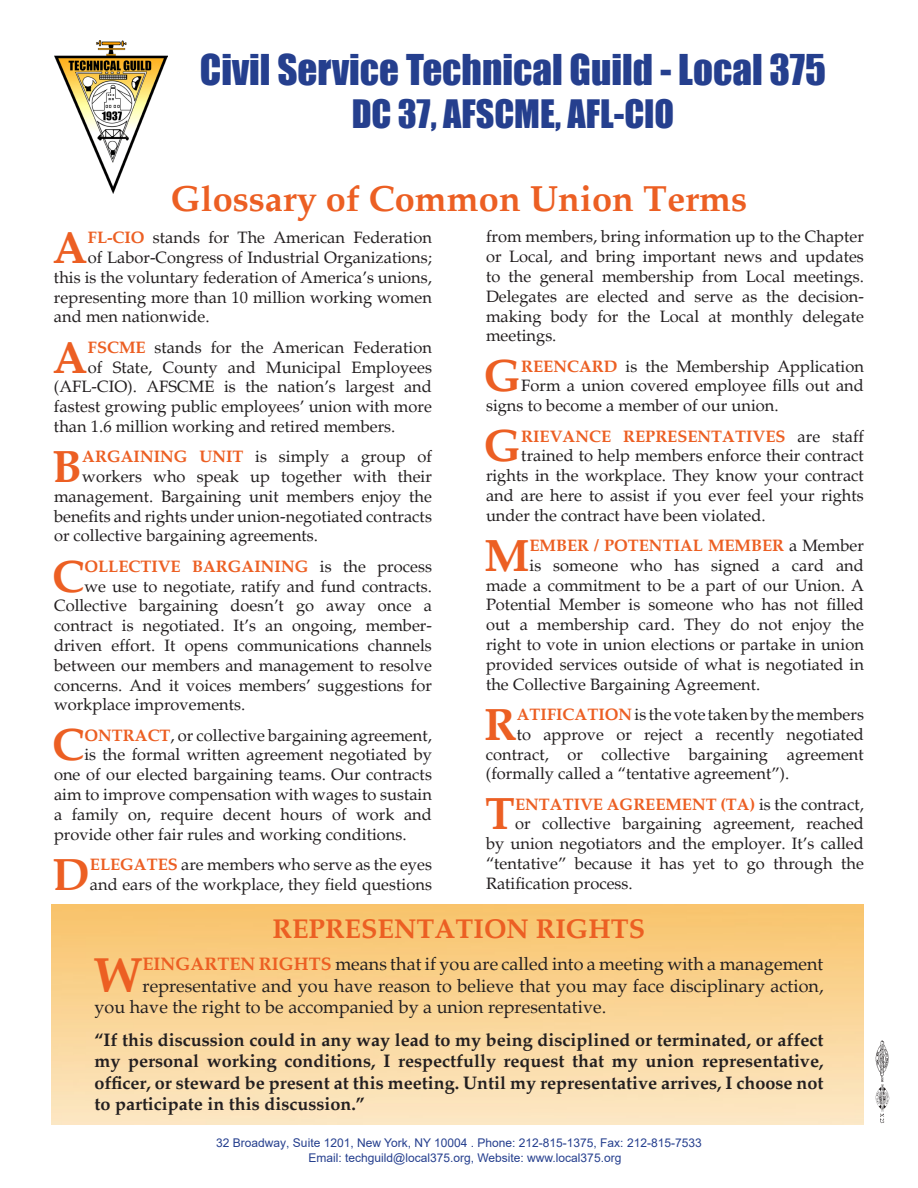
<style>
.page{position:relative;width:918px;height:1188px;background:#fff}
.page>*{position:absolute;margin:0;border:0;box-sizing:border-box;transform-origin:0 0}
.t1{font:700 49.05px "Palatino";color:#ec5f23}
.t2{font:700 44.85px "Palatino";color:#ec5f23}
.t3{font:39px "Impact";color:#253f8e}
.t4{font:700 36px "Palatino";color:#ec5f23}
.t5{font:36px "Impact";color:#253f8e}
.t6{font:700 27px "Palatino";color:#ec5f23}
.t7{font:700 18px/21.6px "Palatino";color:#231f20}
.t8{font:18px/21.6px "Palatino";color:#231f20}
.t9{font:16.5px/19.8px "Palatino";color:#231f20}
.t10{font:700 16.5px "Palatino";color:#ec5f23}
.t11{font:12px/14.4px "Arial";color:#253f8e}
.s1{font-weight:700;color:#ec5f23}
.s2{font-weight:400;color:#231f20}
.s3{font-weight:400}
</style>
<div class="page">
<img style="left:52px;top:904px;width:812px;height:220px">
<img style="left:875px;top:1040px;width:15px;height:84px">
<img style="left:54px;top:40px;width:114px;height:154px">
<p class="t3" style="left:200px;top:39px;width:628px">Civil Service Technical Guild - Local 375</p>
<p class="t5" style="left:352px;top:86px;width:324px">DC 37, AFSCME, AFL-CIO</p>
<p class="t4" style="left:171px;top:177px;width:578px">Glossary of Common Union Terms</p>
<p class="t9" style="left:486px;top:227px;width:380px;text-align:justify">from members, bring information up to the Chapter or Local, and bring important news and updates to the general membership from Local meetings.<br>Delegates are elected and serve as the decision&shy;making body for the Local at monthly delegate meetings.</p>
<p class="t2" style="left:484px;top:349px;width:39px">G</p>
<p class="t9" style="left:521px;top:356px;width:344px"><span class="s1">REENCARD</span> is the Membership Application</p>
<p class="t2" style="left:53px;top:221px;width:36px">A</p>
<p class="t9" style="left:88px;top:228px;width:346px"><span class="s1">FL-CIO</span> stands for The American Federation</p>
<p class="t9" style="left:88px;top:248px;width:346px">of Labor-Congress of Industrial Organizations;</p>
<p class="t9" style="left:54px;top:268px;width:380px">this is the voluntary federation of America’s unions,</p>
<p class="t9" style="left:54px;top:287px;width:380px">representing more than 10 million working women</p>
<p class="t9" style="left:54px;top:307px;width:157px">and men nationwide.</p>
<p class="t2" style="left:53px;top:331px;width:36px">A</p>
<p class="t9" style="left:88px;top:338px;width:346px"><span class="s1">FSCME</span> stands for the American Federation</p>
<p class="t9" style="left:88px;top:357px;width:346px">of State, County and Municipal Employees</p>
<p class="t9" style="left:54px;top:377px;width:379px">(AFL-CIO). AFSCME is the nation’s largest and</p>
<p class="t9" style="left:54px;top:397px;width:379px">fastest growing public employees’ union with more</p>
<p class="t9" style="left:54px;top:417px;width:343px">than 1.6 million working and retired members.</p>
<p class="t2" style="left:52px;top:440px;width:31px">B</p>
<p class="t9" style="left:82px;top:447px;width:351px"><span class="s1">ARGAINING UNIT</span> is simply a group of</p>
<p class="t9" style="left:521px;top:376px;width:344px">Form a union covered employee fills out and</p>
<p class="t9" style="left:486px;top:396px;width:294px">signs to become a member of our union.</p>
<p class="t2" style="left:484px;top:419px;width:39px">G</p>
<p class="t10" style="left:521px;top:426px;width:344px">RIEVANCE REPRESENTATIVES <span class="s2">are staff</span></p>
<p class="t9" style="left:521px;top:446px;width:344px">trained to help members enforce their contract</p>
<p class="t9" style="left:486px;top:466px;width:379px">rights in the workplace. They know your contract</p>
<p class="t9" style="left:486px;top:486px;width:379px">and are here to assist if you ever feel your rights</p>
<p class="t9" style="left:486px;top:506px;width:281px">under the contract have been violated.</p>
<p class="t2" style="left:485px;top:529px;width:46px">M</p>
<p class="t10" style="left:530px;top:536px;width:336px">EMBER / POTENTIAL MEMBER <span class="s2">a Member</span></p>
<p class="t9" style="left:82px;top:467px;width:351px">workers who speak up together with their</p>
<p class="t9" style="left:54px;top:487px;width:380px">management. Bargaining unit members enjoy the</p>
<p class="t9" style="left:54px;top:506px;width:380px">benefits and rights under union-negotiated contracts</p>
<p class="t9" style="left:54px;top:526px;width:266px">or collective bargaining agreements.</p>
<p class="t2" style="left:52px;top:550px;width:34px">C</p>
<p class="t10" style="left:84px;top:556px;width:349px">OLLECTIVE BARGAINING <span class="s2">is the process</span></p>
<p class="t9" style="left:530px;top:556px;width:336px">is someone who has signed a card and</p>
<p class="t9" style="left:486px;top:575px;width:380px">made a commitment to be a part of our Union. A</p>
<p class="t9" style="left:486px;top:595px;width:380px">Potential Member is someone who has not filled</p>
<p class="t9" style="left:486px;top:615px;width:379px">out a membership card. They do not enjoy the</p>
<p class="t9" style="left:486px;top:635px;width:379px">right to vote in union elections or partake in union</p>
<p class="t9" style="left:486px;top:655px;width:380px">provided services outside of what is negotiated in</p>
<p class="t9" style="left:486px;top:674px;width:276px">the Collective Bargaining Agreement.</p>
<p class="t2" style="left:484px;top:698px;width:34px">R</p>
<p class="t9" style="left:517px;top:705px;width:349px"><span class="s1">ATIFICATION</span> is the vote taken by the members</p>
<p class="t9" style="left:84px;top:576px;width:349px">we use to negotiate, ratify and fund contracts.</p>
<p class="t9" style="left:54px;top:596px;width:379px">Collective bargaining doesn’t go away once a</p>
<p class="t9" style="left:54px;top:616px;width:379px">contract is negotiated. It’s an ongoing, member-</p>
<p class="t9" style="left:54px;top:636px;width:379px">driven effort. It opens communications channels</p>
<p class="t9" style="left:54px;top:656px;width:379px">between our members and management to resolve</p>
<p class="t9" style="left:54px;top:675px;width:380px">concerns. And it voices members’ suggestions for</p>
<p class="t9" style="left:54px;top:695px;width:193px">workplace improvements.</p>
<p class="t2" style="left:52px;top:718px;width:34px">C</p>
<p class="t9" style="left:84px;top:725px;width:349px"><span class="s1">ONTRACT</span>, or collective bargaining agreement,</p>
<p class="t9" style="left:517px;top:725px;width:349px">to approve or reject a recently negotiated</p>
<p class="t9" style="left:486px;top:744px;width:379px">contract, or collective bargaining agreement</p>
<p class="t9" style="left:486px;top:764px;width:305px">(formally called a “tentative agreement”).</p>
<p class="t2" style="left:485px;top:787px;width:31px">T</p>
<p class="t10" style="left:515px;top:794px;width:350px">ENTATIVE AGREEMENT (TA) <span class="s2">is the contract,</span></p>
<p class="t9" style="left:84px;top:745px;width:349px">is the formal written agreement negotiated by</p>
<p class="t9" style="left:54px;top:765px;width:379px">one of our elected bargaining teams. Our contracts</p>
<p class="t9" style="left:54px;top:785px;width:380px">aim to improve compensation with wages to sustain</p>
<p class="t9" style="left:54px;top:805px;width:379px">a family on, require decent hours of work and</p>
<p class="t9" style="left:54px;top:824px;width:354px">provide other fair rules and working conditions.</p>
<p class="t2" style="left:53px;top:848px;width:39px">D</p>
<p class="t9" style="left:90px;top:855px;width:344px"><span class="s1">ELEGATES</span> are members who serve as the eyes and ears of the workplace, they field questions</p>
<p class="t6" style="left:273px;top:912px;width:374px">REPRESENTATION RIGHTS</p>
<p class="t1" style="left:94px;top:946px;width:50px">W</p>
<p class="t8" style="left:143px;top:953px;width:682px"><span class="s1">EINGARTEN RIGHTS</span> means that if you are called into a meeting with a management representative and you have reason to believe that you may face disciplinary action,</p>
<p class="t9" style="left:515px;top:814px;width:350px">or collective bargaining agreement, reached</p>
<p class="t9" style="left:486px;top:834px;width:379px">by union negotiators and the employer. It’s called</p>
<p class="t9" style="left:486px;top:854px;width:380px">“tentative” because it has yet to go through the</p>
<p class="t9" style="left:486px;top:874px;width:148px">Ratification process.</p>
<p class="t7" style="left:94px;top:991px;width:730px;line-height:32.4px"><span class="s3">you have the right to be accompanied by a union representative.<br></span>“If this discussion could in any way lead to my being disciplined or terminated, or affect</p>
<p class="t7" style="left:94px;top:1050px;width:731px;text-align:justify">my personal working conditions, I respectfully request that my union representative, officer, or steward be present at this meeting. Until my representative arrives, I choose not to participate in this discussion.”</p>
<p class="t11" style="left:309px;top:1136px;width:395px;text-indent:-92px">32 Broadway, Suite 1201, New York, NY 10004 . Phone: 212-815-1375, Fax: 212-815-7533<br>Email: techguild@local375.org, Website: www.local375.org</p>
</div>
